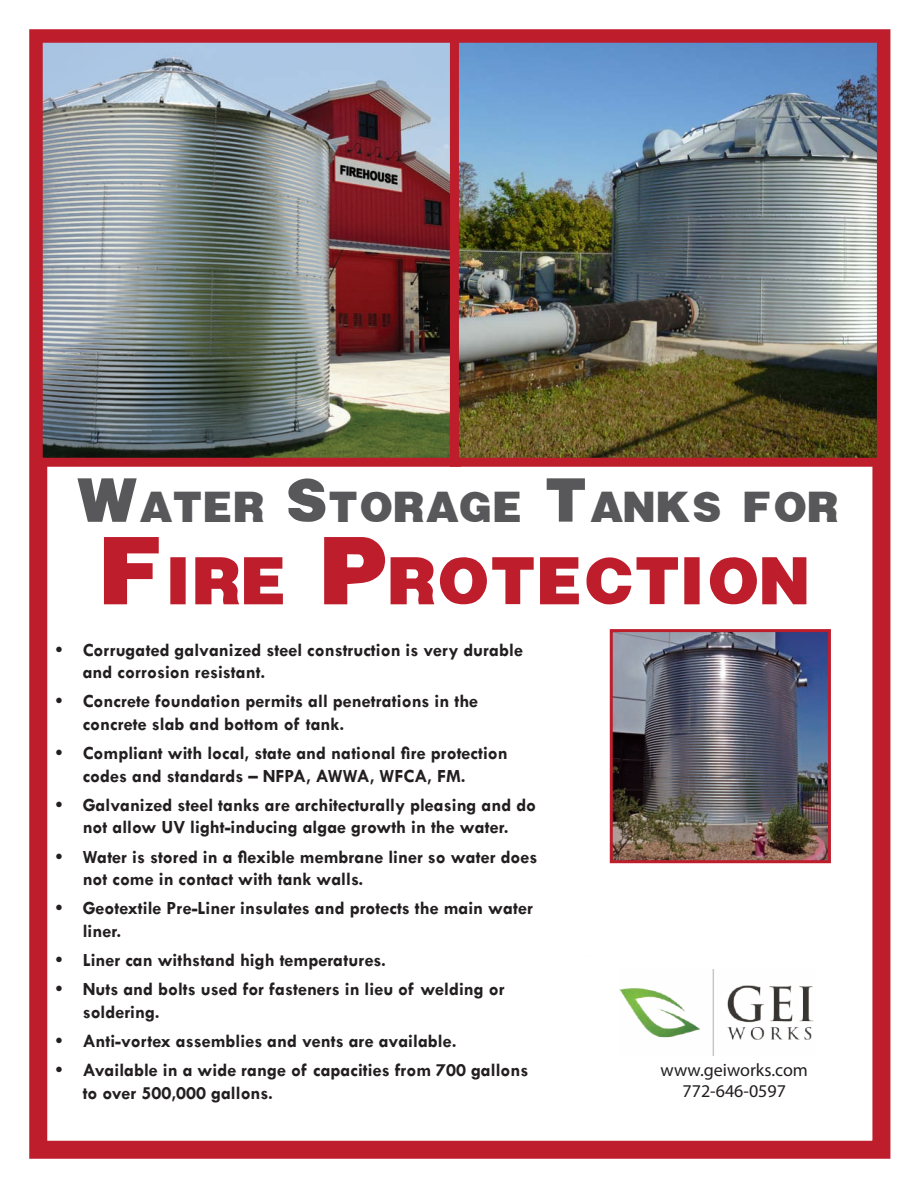
<style>
.page{position:relative;width:918px;height:1188px;background:#fff}
.page>*{position:absolute;margin:0;border:0;box-sizing:border-box;transform-origin:0 0}
.t1{font:900 68.25px "Ultra";color:#be1d2c}
.t2{font:900 44.1px "Ultra";color:#58585a}
.t3{font:700 18.75px/22.5px "Tw Cen";color:#231f20}
.t4{font:18px/21.6px "Myriad Pro";color:#231f20;text-align:center}
.s1{font-size:63px}
.s2{font-size:97.5px}
</style>
<div class="page">
<div style="left:29px;top:29px;width:861px;height:1130px;border:18px solid #be1d2c"></div>
<img style="left:620px;top:969px;width:194px;height:86px">
<img style="left:44px;top:44px;width:406px;height:413px">
<div style="left:34px;top:34px;width:427px;height:433px;border:9px solid #be1d2c"></div>
<img style="left:460px;top:44px;width:416px;height:413px">
<div style="left:450px;top:34px;width:436px;height:433px;border:9px solid #be1d2c"></div>
<img style="left:614px;top:633px;width:213px;height:226px">
<div style="left:610px;top:629px;width:221px;height:234px;border:3px solid #be1d2c"></div>
<h2 class="t2" style="left:77px;top:489px;width:765px"><span class="s1">W</span>ATER <span class="s1">S</span>TORAGE <span class="s1">T</span>ANKS FOR</h2>
<h1 class="t1" style="left:104px;top:554px;width:712px"><span class="s2">F</span> IRE <span class="s2">P</span>ROTECTION</h1>
<p class="t3" style="left:83px;top:638px;width:442px;text-indent:-27px">• Corrugated galvanized steel construction is very durable and corrosion resistant.</p>
<p class="t3" style="left:83px;top:690px;width:397px;text-indent:-27px">• Concrete foundation permits all penetrations in the concrete slab and bottom of tank.</p>
<p class="t3" style="left:83px;top:741px;width:427px;text-indent:-27px">• Compliant with local, state and national fire protection codes and standards – NFPA, AWWA, WFCA, FM.</p>
<p class="t3" style="left:56px;top:793px;width:482px;text-align:center">• Galvanized steel tanks are architecturally pleasing and do not allow UV light-inducing algae growth in the water.</p>
<p class="t3" style="left:83px;top:845px;width:456px;text-indent:-27px">• Water is stored in a flexible membrane liner so water does not come in contact with tank walls.</p>
<p class="t3" style="left:83px;top:897px;width:452px;text-indent:-27px">• Geotextile Pre-Liner insulates and protects the main water liner.</p>
<p class="t3" style="left:56px;top:948px;width:332px">• Liner can withstand high temperatures.</p>
<p class="t3" style="left:83px;top:978px;width:423px;text-indent:-27px">• Nuts and bolts used for fasteners in lieu of welding or soldering.</p>
<p class="t3" style="left:56px;top:1029px;width:402px">• Anti-vortex assemblies and vents are available.</p>
<p class="t3" style="left:83px;top:1059px;width:447px;text-indent:-27px">• Available in a wide range of capacities from 700 gallons to over 500,000 gallons.</p>
<p class="t4" style="left:661px;top:1058px;width:149px">www.geiworks.com<br>772-646-0597</p>
</div>
